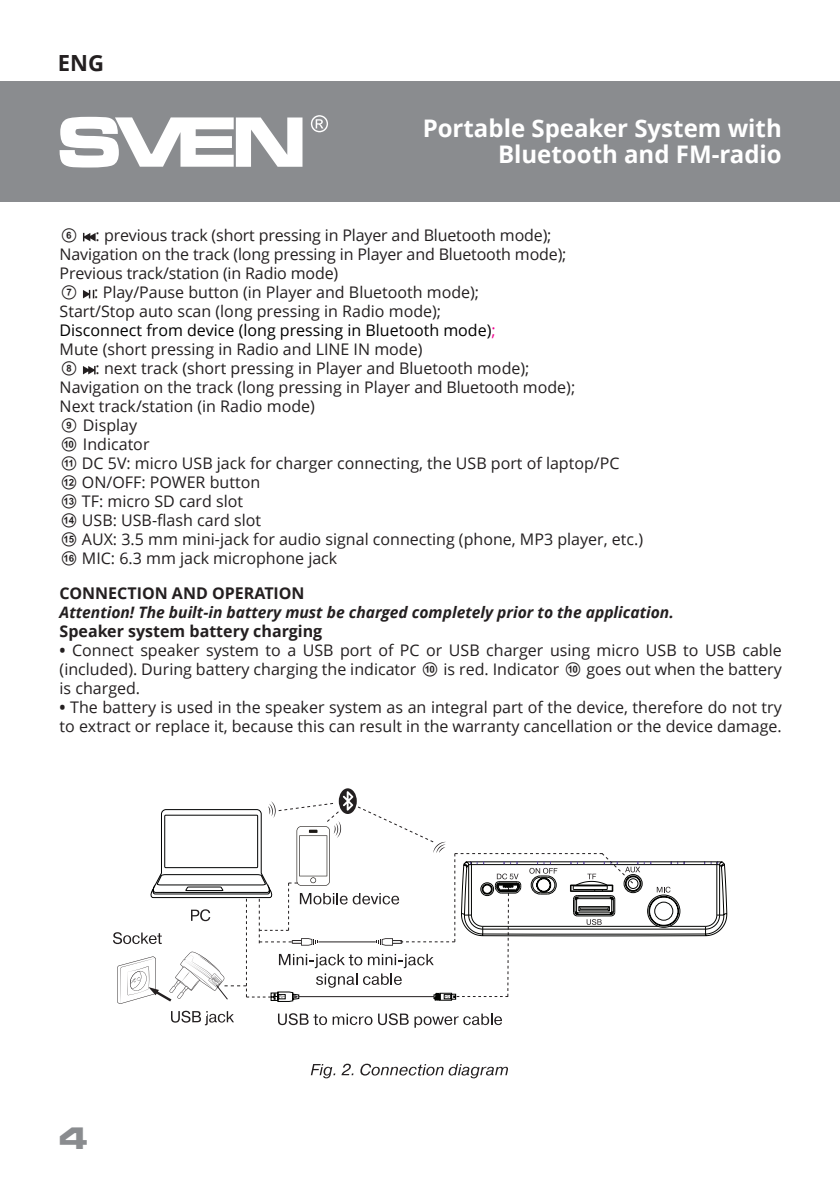
<style>
.page{position:relative;width:840px;height:1191px;background:#fff}
.page>*{position:absolute;margin:0;border:0;box-sizing:border-box;transform-origin:0 0}
.t1{font:700 30px "Micra";color:#8a8c8f}
.t2{font:700 24.2px/26px "Open Sans";color:#fff;text-align:right}
.t3{font:700 22.2px "Open Sans";color:#231f20}
.t4{font:700 16.2px "Open Sans";color:#231f20}
.t5{font:16px/19px "Open Sans";color:#231f20}
.t6{font:italic 700 15.8px "Open Sans";color:#231f20}
.s1{font-family:"SVEN"}
.s2{color:#000}
.s3{color:#ed028c}
.s4{font-weight:700}
</style>
<div class="page">
<div style="left:0;top:81px;width:839px;height:121px;background:#8a8c8f"></div>
<svg style="left:60px;top:117px;width:242px;height:50px"></svg>
<svg style="left:311px;top:115px;width:17px;height:17px"></svg>
<svg style="left:310px;top:1064px;width:25px;height:14px"></svg>
<svg style="left:341px;top:1063px;width:12px;height:12px"></svg>
<svg style="left:360px;top:1063px;width:147px;height:15px"></svg>
<svg style="left:171px;top:1010px;width:63px;height:15px"></svg>
<svg style="left:278px;top:1013px;width:94px;height:12px"></svg>
<svg style="left:378px;top:1013px;width:30px;height:12px"></svg>
<svg style="left:414px;top:1013px;width:87px;height:14px"></svg>
<svg style="left:338px;top:788px;width:18px;height:26px"></svg>
<svg style="left:113px;top:791px;width:613px;height:212px"></svg>
<svg style="left:83px;top:233px;width:13px;height:8px"></svg>
<svg style="left:83px;top:290px;width:11px;height:8px"></svg>
<svg style="left:83px;top:366px;width:12px;height:8px"></svg>
<h3 class="t3" style="left:58px;top:47px;width:48px">ENG</h3>
<h2 class="t2" style="left:422px;top:115px;width:360px">Portable Speaker System with<br>Bluetooth and FM-radio</h2>
<p class="t5" style="left:60px;top:226px;width:584px"><span class="s1">F</span> : previous track (short pressing in Player and Bluetooth mode);<br>Navigation on the track (long pressing in Player and Bluetooth mode);<br>Previous track/station (in Radio mode)<br><span class="s1">G</span> : Play/Pause button (in Player and Bluetooth mode);<br>Start/Stop auto scan (long pressing in Radio mode);<br><span class="s2">Disconnect from device (long pressing in Bluetooth mode)</span><span class="s3">;<br></span>Mute (short pressing in Radio and LINE IN mode)<br><span class="s1">H</span> : next track (short pressing in Player and Bluetooth mode);<br>Navigation on the track (long pressing in Player and Bluetooth mode);<br>Next track/station (in Radio mode)<br><span class="s1">I</span> Display<br><span class="s1">J</span> Indicator<br><span class="s1">K</span> DC 5V: micro USB jack for charger connecting, the USB port of laptop/PC<br><span class="s1">L</span> ON/OFF: POWER button<br><span class="s1">M</span> TF: micro SD card slot<br><span class="s1">N</span> USB: USB-flash card slot<br><span class="s1">O</span> AUX: 3.5 mm mini-jack for audio signal connecting (phone, MP3 player, etc.)<br><span class="s1">P</span> MIC: 6.3 mm jack microphone jack</p>
<p class="t4" style="left:60px;top:581px;width:246px">CONNECTION AND OPERATION</p>
<p class="t6" style="left:60px;top:600px;width:615px">Attention! The built-in battery must be charged completely prior to the application.</p>
<p class="t4" style="left:60px;top:619px;width:264px">Speaker system battery charging</p>
<p class="t5" style="left:60px;top:640px;width:723px;text-align:justify"><span class="s4">•</span> Connect speaker system to a USB port of PC or USB charger using micro USB to USB cable (included). During battery charging the indicator <span class="s1">J</span> is red. Indicator <span class="s1">J</span> goes out when the battery is charged.</p>
<p class="t5" style="left:60px;top:697px;width:723px"><span class="s4">•</span> The battery is used in the speaker system as an integral part of the device, therefore do not try to extract or replace it, because this can result in the warranty cancellation or the device damage.</p>
<h1 class="t1" style="left:59px;top:1122px;width:32px">4</h1>
</div>
